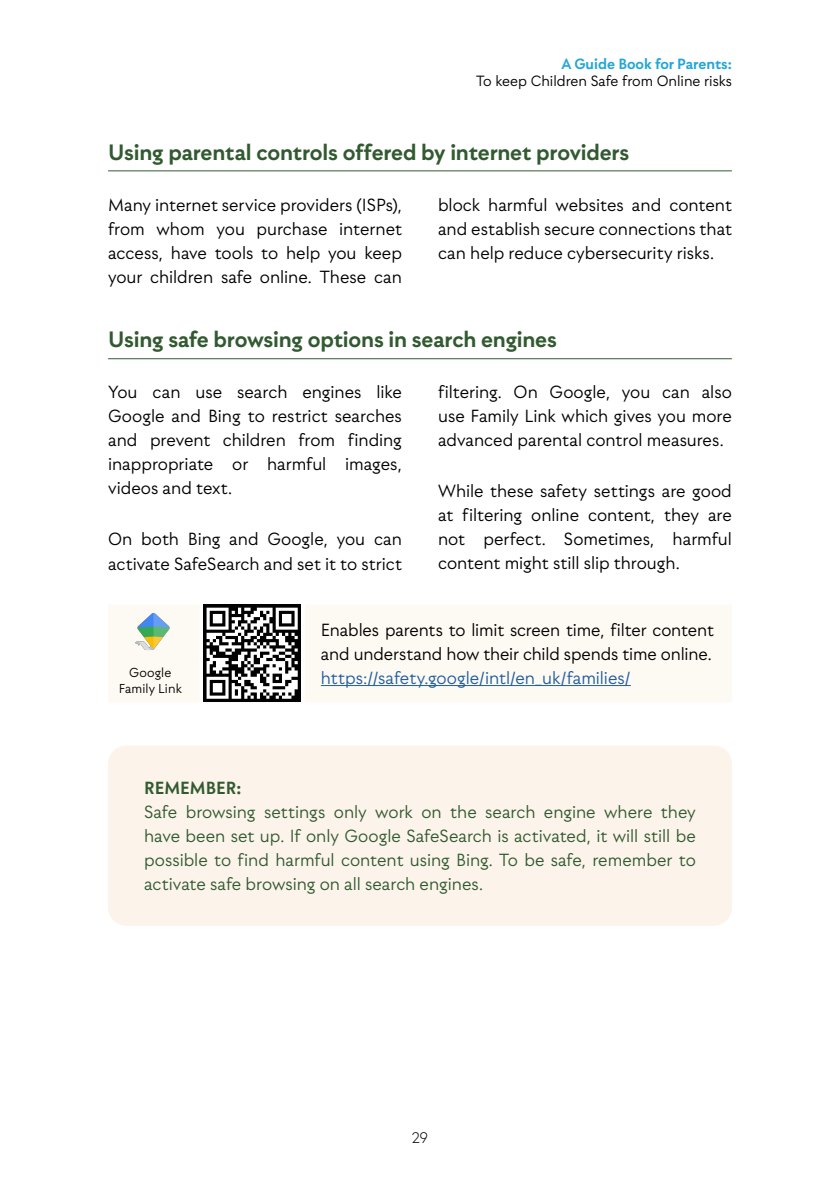
<style>
.page{position:relative;width:840px;height:1191px;background:#fff}
.page>*{position:absolute;margin:0;border:0;box-sizing:border-box;transform-origin:0 0}
.t1{font:700 24px "Utily";letter-spacing:-.01em;color:#325a31}
.t2{font:19px/24px "Utily";color:#000;text-align:justify}
.t3{font:19px/24px "Utily";color:#325a31;text-align:justify}
.t4{font:19px "Utily";color:#215e9e}
.t5{font:700 19px "Utily";letter-spacing:.005em;color:#325a31}
.t6{font:300 18px "Utily";color:#000}
.t7{font:16px "Utily";color:#000}
.t8{font:700 16px "Utily";color:#24a6d8}
.t9{font:14px/16.8px "Utily";letter-spacing:.01em;color:#000;text-align:center}
</style>
<div class="page">
<hr style="left:108px;top:170px;width:623px;height:1px;background:#325a31">
<hr style="left:108px;top:358px;width:623px;height:1px;background:#325a31">
<div style="left:108px;top:605px;width:623px;height:97px;background:#fdf9f3"></div>
<hr style="left:199px;top:604px;width:4px;height:54px;background:#fff">
<hr style="left:301px;top:604px;width:4px;height:54px;background:#fff">
<hr style="left:301px;top:658px;width:4px;height:44px;background:#fff">
<hr style="left:199px;top:658px;width:4px;height:44px;background:#fff">
<img style="left:127px;top:605px;width:54px;height:53px">
<div style="left:203px;top:604px;width:98px;height:98px;background:#000"></div>
<svg style="left:206px;top:607px;width:91px;height:92px"></svg>
<hr style="left:321px;top:685px;width:309px;height:1px;background:#215e9e">
<div style="left:108px;top:745px;width:623px;height:181px;background:#fcf4eb;border-radius:18px"></div>
<p class="t8" style="left:561px;top:54px;width:172px">A Guide Book for Parents:</p>
<p class="t7" style="left:476px;top:71px;width:257px">To keep Children Safe from Online risks</p>
<p class="t1" style="left:108px;top:137px;width:522px">Using parental controls offered by internet providers</p>
<p class="t2" style="left:108px;top:192px;width:295px">Many internet service providers (ISPs), from whom you purchase internet access, have tools to help you keep your children safe online. These can</p>
<p class="t2" style="left:438px;top:192px;width:295px">block harmful websites and content and establish secure connections that can help reduce cybersecurity risks.</p>
<p class="t1" style="left:108px;top:325px;width:450px">Using safe browsing options in search engines</p>
<p class="t2" style="left:108px;top:380px;width:295px">You can use search engines like Google and Bing to restrict searches and prevent children from finding inappropriate or harmful images, videos and text.</p>
<p class="t2" style="left:108px;top:527px;width:295px">On both Bing and Google, you can activate SafeSearch and set it to strict</p>
<p class="t2" style="left:438px;top:380px;width:295px">filtering. On Google, you can also use Family Link which gives you more advanced parental control measures.</p>
<p class="t2" style="left:438px;top:479px;width:295px">While these safety settings are good at filtering online content, they are not perfect. Sometimes, harmful content might still slip through.</p>
<p class="t9" style="left:119px;top:663px;width:65px">Google<br>Family Link</p>
<p class="t2" style="left:321px;top:617px;width:394px">Enables parents to limit screen time, filter content and understand how their child spends time online.</p>
<p class="t4" style="left:321px;top:666px;width:311px">https://safety.google/intl/en_uk/families/</p>
<p class="t5" style="left:144px;top:776px;width:99px">REMEMBER:</p>
<p class="t3" style="left:144px;top:799px;width:553px">Safe browsing settings only work on the search engine where they have been set up. If only Google SafeSearch is activated, it will still be possible to find harmful content using Bing. To be safe, remember to activate safe browsing on all search engines.</p>
<p class="t6" style="left:411px;top:1126px;width:18px">29</p>
</div>
